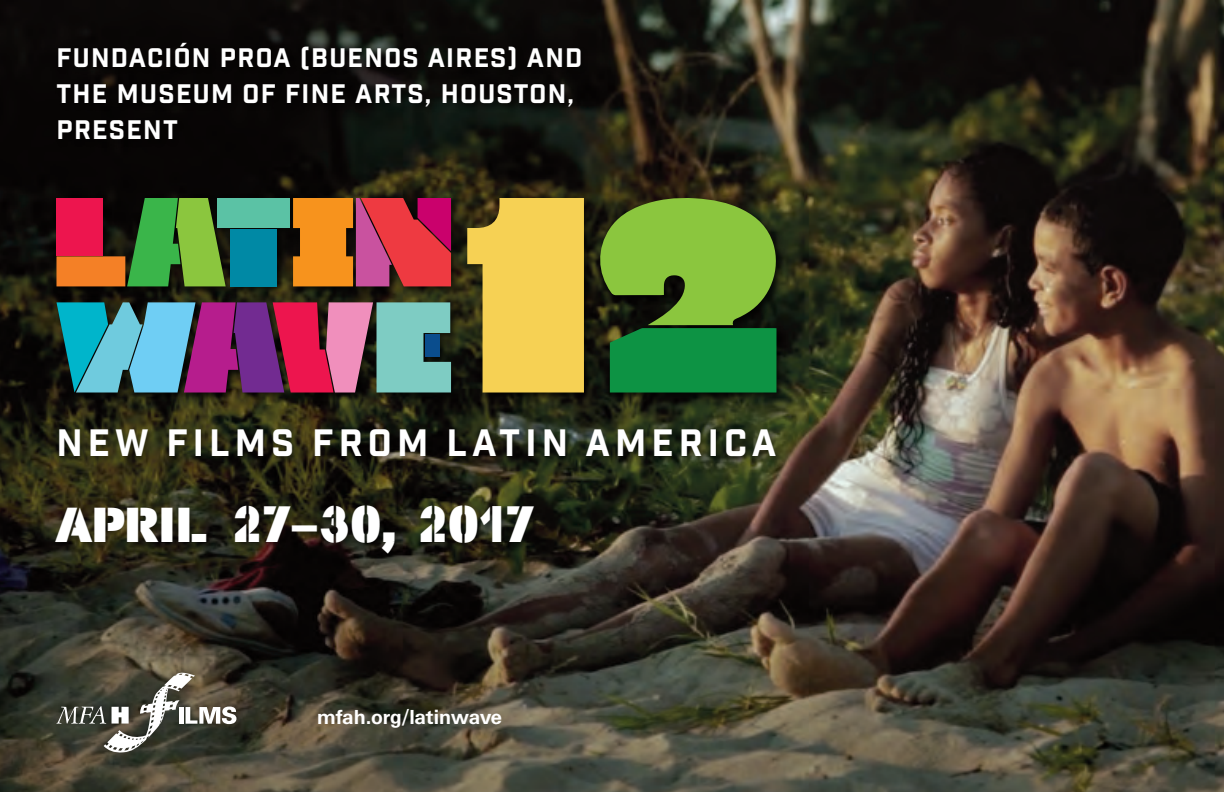
<style>
.page{position:relative;width:1224px;height:792px;background:#fff}
.page>*{position:absolute;margin:0;border:0;box-sizing:border-box;transform-origin:0 0}
.t1{font:40px "stencilla";letter-spacing:.025em;color:#fff}
.t2{font:37px "Industry Inc Base";letter-spacing:.135em;color:#fff}
.t3{font:26px/36px "Industry Inc Base";letter-spacing:.05em;color:#fff}
.t4{font:700 23px "Univers Houston";color:#fff}
</style>
<div class="page">
<img style="left:0;top:0;width:1224px;height:792px">
<img style="left:3px;top:409px;width:834px;height:168px">
<img style="left:50px;top:39px;width:649px;height:145px">
<img style="left:49px;top:192px;width:740px;height:215px">
<svg style="left:596px;top:198px;width:180px;height:195px;background:#4b8f34"></svg>
<svg style="left:467px;top:198px;width:117px;height:195px;background:#dbba4b"></svg>
<svg style="left:56px;top:302px;width:395px;height:91px;background:#7a7396"></svg>
<div style="left:426px;top:334px;width:14px;height:23px;background:#0a4d8d"></div>
<div style="left:56px;top:198px;width:47px;height:57px;background:#ed154e"></div>
<div style="left:56px;top:256px;width:69px;height:30px;background:#f48026"></div>
<svg style="left:127px;top:198px;width:99px;height:88px;background:#509837"></svg>
<div style="left:218px;top:198px;width:72px;height:30px;background:#5bc2a5"></div>
<div style="left:231px;top:229px;width:46px;height:57px;background:#0089a5"></div>
<svg style="left:293px;top:198px;width:158px;height:88px;background:#d65441"></svg>
<img style="left:48px;top:661px;width:199px;height:99px">
<svg style="left:56px;top:673px;width:180px;height:79px;background:#605f54"></svg>
<p class="t3" style="left:56px;top:42px;width:527px">FUNDACIÓN PROA (BUENOS AIRES) AND<br>THE MUSEUM OF FINE ARTS, HOUSTON,<br>PRESENT</p>
<h2 class="t2" style="left:56px;top:429px;width:721px">NEW FILMS FROM LATIN AMERICA</h2>
<h1 class="t1" style="left:56px;top:496px;width:478px">APRIL 27–30, 2017</h1>
<p class="t4" style="left:317px;top:703px;width:186px">mfah.org/latinwave</p>
</div>
